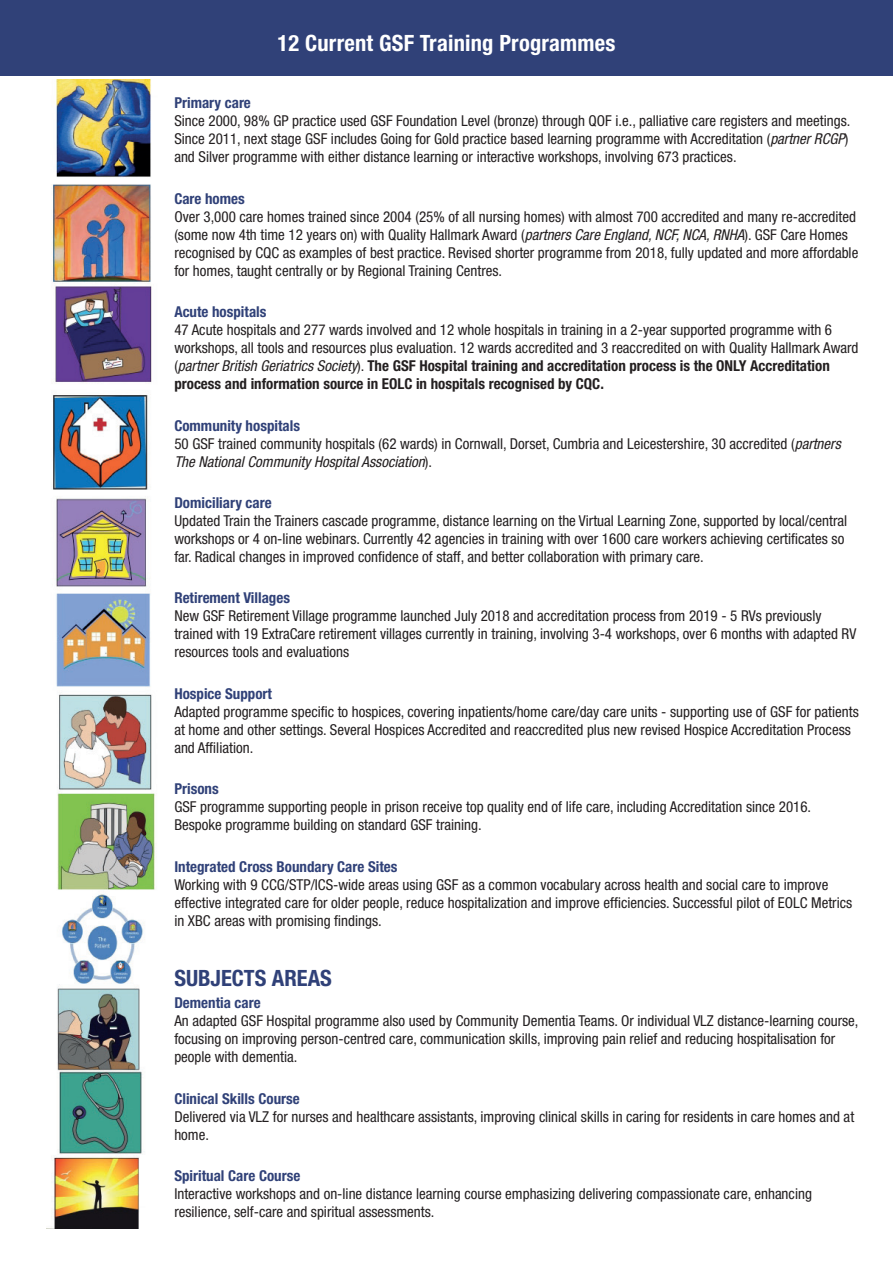
<style>
.page{position:relative;width:893px;height:1263px;background:#fff}
.page>*{position:absolute;margin:0;border:0;box-sizing:border-box;transform-origin:0 0}
.t1{font:700 condensed 22.5px "Helvetica Neue";letter-spacing:.01em;color:#fff}
.t2{font:700 condensed 22.5px "Helvetica Neue";color:#304178}
.t3{font:condensed 15px/18px "Helvetica Neue";color:#231f20}
.t4{font:700 condensed 15px "Helvetica Neue";color:#304178}
.s1{font-style:italic}
.s2{font-weight:700}
.s3{font-weight:700;color:#304178}
</style>
<div class="page">
<div style="left:0;top:0;width:893px;height:75px;background:#304178"></div>
<img style="left:51px;top:80px;width:104px;height:1148px">
<h1 class="t1" style="left:277px;top:30px;width:339px">12 Current GSF Training Programmes</h1>
<p class="t4" style="left:174px;top:94px;width:78px">Primary care</p>
<p class="t3" style="left:174px;top:112px;width:678px">Since 2000, 98% GP practice used GSF Foundation Level (bronze) through QOF i.e., palliative care registers and meetings.<br>Since 2011, next stage GSF includes Going for Gold practice based learning programme with Accreditation (<span class="s1">partner RCGP</span>) and Silver programme with either distance learning or interactive workshops, involving 673 practices.</p>
<p class="t4" style="left:174px;top:189px;width:72px">Care homes</p>
<p class="t3" style="left:174px;top:207px;width:685px">Over 3,000 care homes trained since 2004 (25% of all nursing homes) with almost 700 accredited and many re-accredited (some now 4th time 12 years on) with Quality Hallmark Award (<span class="s1">partners Care England, NCF, NCA, RNHA</span>). GSF Care Homes recognised by CQC as examples of best practice. Revised shorter programme from 2018, fully updated and more affordable for homes, taught centrally or by Regional Training Centres.</p>
<p class="t4" style="left:174px;top:303px;width:94px">Acute hospitals</p>
<p class="t3" style="left:174px;top:321px;width:686px">47 Acute hospitals and 277 wards involved and 12 whole hospitals in training in a 2-year supported programme with 6 workshops, all tools and resources plus evaluation. 12 wards accredited and 3 reaccredited on with Quality Hallmark Award (<span class="s1">partner British Geriatrics Society</span>). <span class="s2">The GSF Hospital training and accreditation process is the ONLY Accreditation process and information source in EOLC in hospitals recognised by CQC.</span></p>
<p class="t3" style="left:174px;top:416px;width:668px"><span class="s3">Community hospitals<br></span>50 GSF trained community hospitals (62 wards) in Cornwall, Dorset, Cumbria and Leicestershire, 30 accredited (<span class="s1">partners<br>The National Community Hospital Association</span>).</p>
<p class="t4" style="left:174px;top:493px;width:99px">Domiciliary care</p>
<p class="t3" style="left:174px;top:512px;width:674px">Updated Train the Trainers cascade programme, distance learning on the Virtual Learning Zone, supported by local/central workshops or 4 on-line webinars. Currently 42 agencies in training with over 1600 care workers achieving certificates so far. Radical changes in improved confidence of staff, and better collaboration with primary care.</p>
<p class="t4" style="left:174px;top:589px;width:117px">Retirement Villages</p>
<p class="t3" style="left:174px;top:607px;width:683px">New GSF Retirement Village programme launched July 2018 and accreditation process from 2019 - 5 RVs previously trained with 19 ExtraCare retirement villages currently in training, involving 3-4 workshops, over 6 months with adapted RV resources tools and evaluations</p>
<p class="t4" style="left:174px;top:684px;width:99px">Hospice Support</p>
<p class="t3" style="left:174px;top:702px;width:686px">Adapted programme specific to hospices, covering inpatients/home care/day care units - supporting use of GSF for patients at home and other settings. Several Hospices Accredited and reaccredited plus new revised Hospice Accreditation Process and Affiliation.</p>
<p class="t4" style="left:174px;top:780px;width:46px">Prisons</p>
<p class="t3" style="left:174px;top:798px;width:638px">GSF programme supporting people in prison receive top quality end of life care, including Accreditation since 2016.<br>Bespoke programme building on standard GSF training.</p>
<p class="t4" style="left:174px;top:857px;width:225px">Integrated Cross Boundary Care Sites</p>
<p class="t3" style="left:174px;top:875px;width:679px">Working with 9 CCG/STP/ICS-wide areas using GSF as a common vocabulary across health and social care to improve effective integrated care for older people, reduce hospitalization and improve efficiencies. Successful pilot of EOLC Metrics in XBC areas with promising findings.</p>
<h1 class="t2" style="left:174px;top:964px;width:159px">SUBJECTS AREAS</h1>
<p class="t4" style="left:174px;top:994px;width:88px">Dementia care</p>
<p class="t3" style="left:174px;top:1012px;width:686px">An adapted GSF Hospital programme also used by Community Dementia Teams. Or individual VLZ distance-learning course, focusing on improving person-centred care, communication skills, improving pain relief and reducing hospitalisation for people with dementia.</p>
<p class="t4" style="left:174px;top:1089px;width:127px">Clinical Skills Course</p>
<p class="t3" style="left:174px;top:1107px;width:681px">Delivered via VLZ for nurses and healthcare assistants, improving clinical skills in caring for residents in care homes and at home.</p>
<p class="t4" style="left:174px;top:1167px;width:128px">Spiritual Care Course</p>
<p class="t3" style="left:174px;top:1185px;width:639px">Interactive workshops and on-line distance learning course emphasizing delivering compassionate care, enhancing resilience, self-care and spiritual assessments.</p>
</div>
